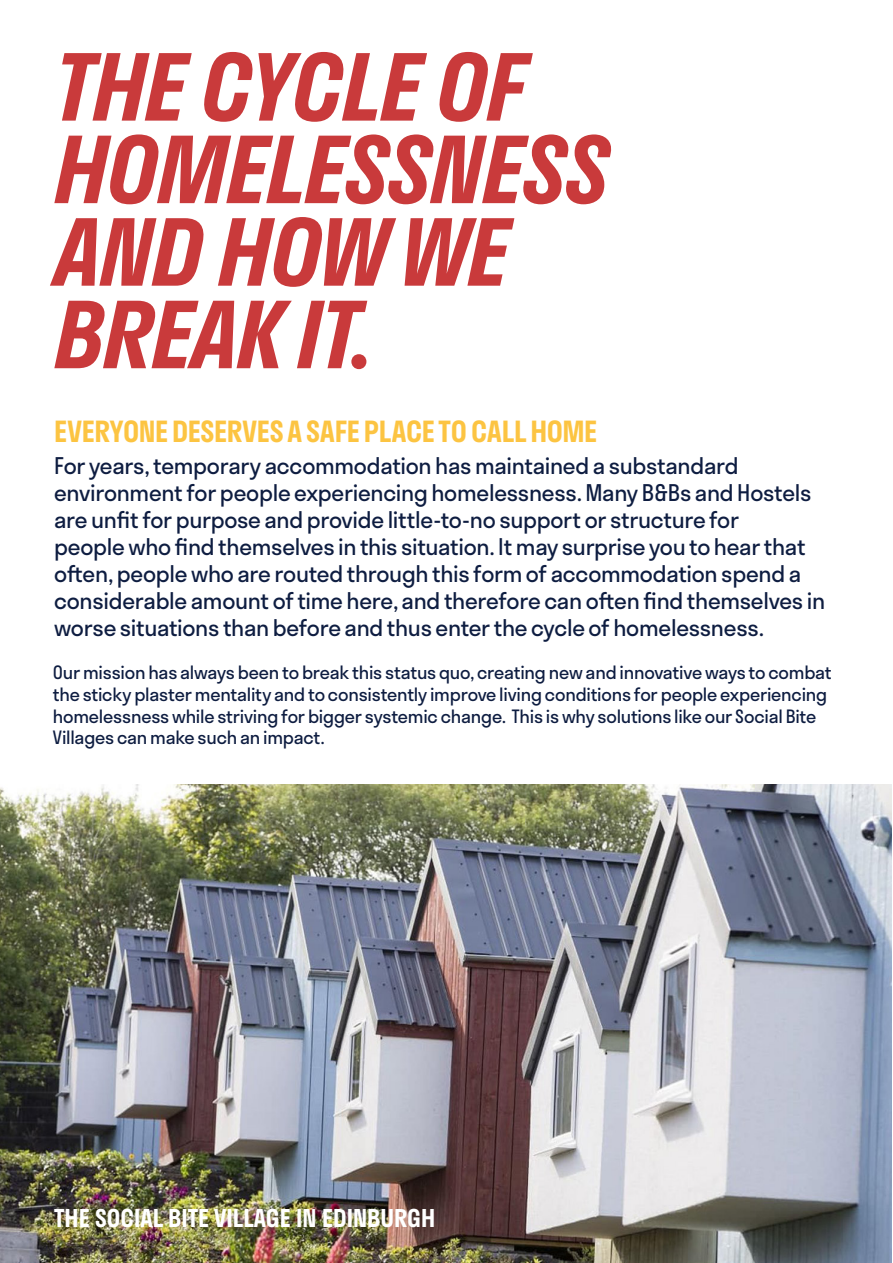
<style>
.page{position:relative;width:893px;height:1263px;background:#fff}
.page>*{position:absolute;margin:0;border:0;box-sizing:border-box;transform-origin:0 0}
.t1{font:italic 600 90px/82.5px "Stratos";letter-spacing:-.01em;color:#c93a3b}
.t2{font:600 28.5px "Stratos";letter-spacing:-.01em;color:#fcc442}
.t3{font:600 24px "Stratos";color:#fff}
.t4{font:22.5px/27px "Stratos";letter-spacing:-.015em;color:#0e1d41}
.t5{font:18px/21.6px "Stratos";letter-spacing:-.015em;color:#0e1d41}
</style>
<div class="page">
<img style="left:0;top:784px;width:892px;height:479px">
<h1 class="t1" style="left:54px;top:43px;width:556px">THE CYCLE OF<br>HOMELESSNESS<br>AND HOW WE<br>BREAK IT.</h1>
<p class="t2" style="left:54px;top:409px;width:544px">EVERYONE DESERVES A SAFE PLACE TO CALL HOME</p>
<p class="t4" style="left:54px;top:451px;width:773px">For years, temporary accommodation has maintained a substandard environment for people experiencing homelessness. Many B&amp;Bs and Hostels are unfit for purpose and provide little-to-no support or structure for<br>people who find themselves in this situation. It may surprise you to hear that often, people who are routed through this form of accommodation spend a considerable amount of time here, and therefore can often find themselves in worse situations than before and thus enter the cycle of homelessness.</p>
<p class="t5" style="left:53px;top:661px;width:781px">Our mission has always been to break this status quo, creating new and innovative ways to combat the sticky plaster mentality and to consistently improve living conditions for people experiencing homelessness while striving for bigger systemic change. This is why solutions like our Social Bite Villages can make such an impact.</p>
<p class="t3" style="left:54px;top:1199px;width:383px">THE SOCIAL BITE VILLAGE IN EDINBURGH</p>
</div>
